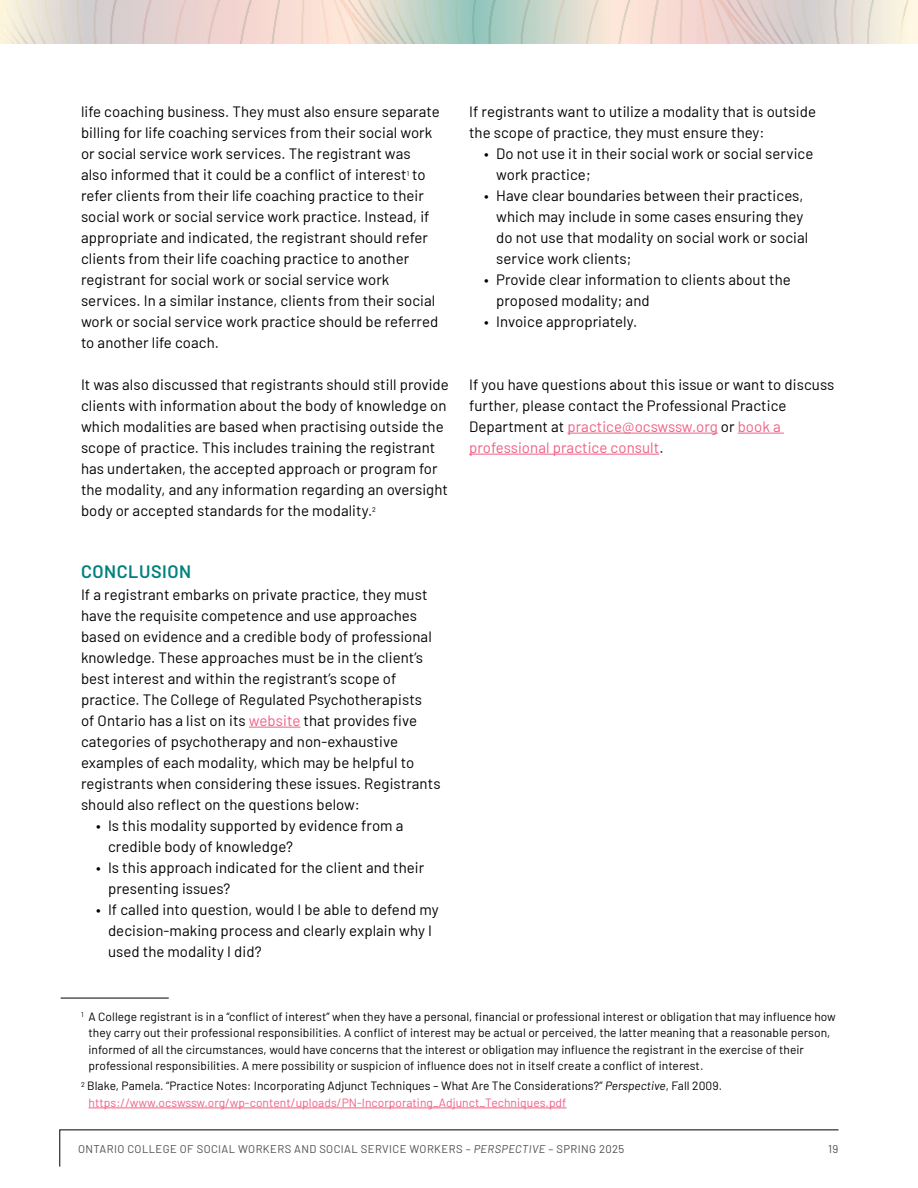
<style>
.page{position:relative;width:918px;height:1188px;background:#fff}
.page>*{position:absolute;margin:0;border:0;box-sizing:border-box;transform-origin:0 0}
.t1{font:600 18px "Barlow";letter-spacing:.03em;color:#00827e}
.t2{font:15px/21px "Barlow";letter-spacing:.005em;color:#000}
.t3{font:12px/16.5px "Barlow";letter-spacing:.005em;color:#000}
.t4{font:11.25px "Barlow";letter-spacing:.035em;color:#4d4d4f}
.s1{color:#f05f85}
.s2{font-style:italic}
</style>
<div class="page">
<hr style="left:249px;top:727px;width:51px;height:1px;background:#f05f85">
<hr style="left:61px;top:998px;width:108px;height:1px;background:#000">
<hr style="left:88px;top:1108px;width:479px;height:1px;background:#f05f85">
<hr style="left:567px;top:433px;width:151px;height:1px;background:#f05f85">
<hr style="left:738px;top:433px;width:46px;height:1px;background:#f05f85">
<hr style="left:469px;top:454px;width:190px;height:1px;background:#f05f85">
<img style="left:0;top:0;width:918px;height:44px">
<svg style="left:59px;top:1129px;width:780px;height:38px"></svg>
<p class="t2" style="left:81px;top:100px;width:360px">life coaching business. They must also ensure separate billing for life coaching services from their social work or social service work services. The registrant was also informed that it could be a conflict of interest<sup>1</sup> to refer clients from their life coaching practice to their social work or social service work practice. Instead, if appropriate and indicated, the registrant should refer clients from their life coaching practice to another registrant for social work or social service work services. In a similar instance, clients from their social work or social service work practice should be referred to another life coach.</p>
<p class="t2" style="left:81px;top:373px;width:369px">It was also discussed that registrants should still provide clients with information about the body of knowledge on which modalities are based when practising outside the scope of practice. This includes training the registrant has undertaken, the accepted approach or program for the modality, and any information regarding an oversight body or accepted standards for the modality.<sup>2</sup></p>
<p class="t1" style="left:81px;top:559px;width:112px">CONCLUSION</p>
<p class="t2" style="left:81px;top:583px;width:361px">If a registrant embarks on private practice, they must have the requisite competence and use approaches based on evidence and a credible body of professional knowledge. These approaches must be in the client’s best interest and within the registrant’s scope of practice. The College of Regulated Psychotherapists<br>of Ontario has a list on its <span class="s1">website</span> that provides five categories of psychotherapy and non-exhaustive examples of each modality, which may be helpful to registrants when considering these issues. Registrants should also reflect on the questions below:</p>
<p class="t2" style="left:108px;top:814px;width:297px;text-indent:-12px">• Is this modality supported by evidence from a credible body of knowledge?</p>
<p class="t2" style="left:108px;top:856px;width:318px;text-indent:-12px">• Is this approach indicated for the client and their presenting issues?</p>
<p class="t2" style="left:108px;top:898px;width:332px;text-indent:-12px">• If called into question, would I be able to defend my decision-making process and clearly explain why I used the modality I did?</p>
<p class="t2" style="left:469px;top:100px;width:348px">If registrants want to utilize a modality that is outside the scope of practice, they must ensure they:</p>
<p class="t2" style="left:496px;top:142px;width:319px;text-indent:-12px">• Do not use it in their social work or social service work practice;</p>
<p class="t2" style="left:496px;top:184px;width:314px;text-indent:-12px">• Have clear boundaries between their practices, which may include in some cases ensuring they do not use that modality on social work or social service work clients;</p>
<p class="t2" style="left:496px;top:268px;width:296px;text-indent:-12px">• Provide clear information to clients about the proposed modality; and</p>
<p class="t2" style="left:484px;top:310px;width:155px">• Invoice appropriately.</p>
<p class="t2" style="left:469px;top:373px;width:367px">If you have questions about this issue or want to discuss further, please contact the Professional Practice Department at <span class="s1">practice@ocswssw.org</span> or <span class="s1">book a professional practice consult</span>.</p>
<p class="t3" style="left:88px;top:1007px;width:749px;text-indent:-7px"><sup>1</sup> A College registrant is in a “conflict of interest” when they have a personal, financial or professional interest or obligation that may influence how they carry out their professional responsibilities. A conflict of interest may be actual or perceived, the latter meaning that a reasonable person, informed of all the circumstances, would have concerns that the interest or obligation may influence the registrant in the exercise of their professional responsibilities. A mere possibility or suspicion of influence does not in itself create a conflict of interest.</p>
<p class="t3" style="left:89px;top:1077px;width:635px;text-indent:-8px"><sup>2</sup> Blake, Pamela. “Practice Notes: Incorporating Adjunct Techniques – What Are The Considerations?” <span class="s2">Perspective</span>, Fall 2009. <span class="s1">https://www.ocswssw.org/wp-content/uploads/PN-Incorporating_Adjunct_Techniques.pdf</span></p>
<p class="t4" style="left:78px;top:1140px;width:548px">ONTARIO COLLEGE OF SOCIAL WORKERS AND SOCIAL SERVICE WORKERS – <span class="s2">PERSPECTIVE</span> – SPRING 2025</p>
<p class="t4" style="left:828px;top:1140px;width:12px">19</p>
</div>
